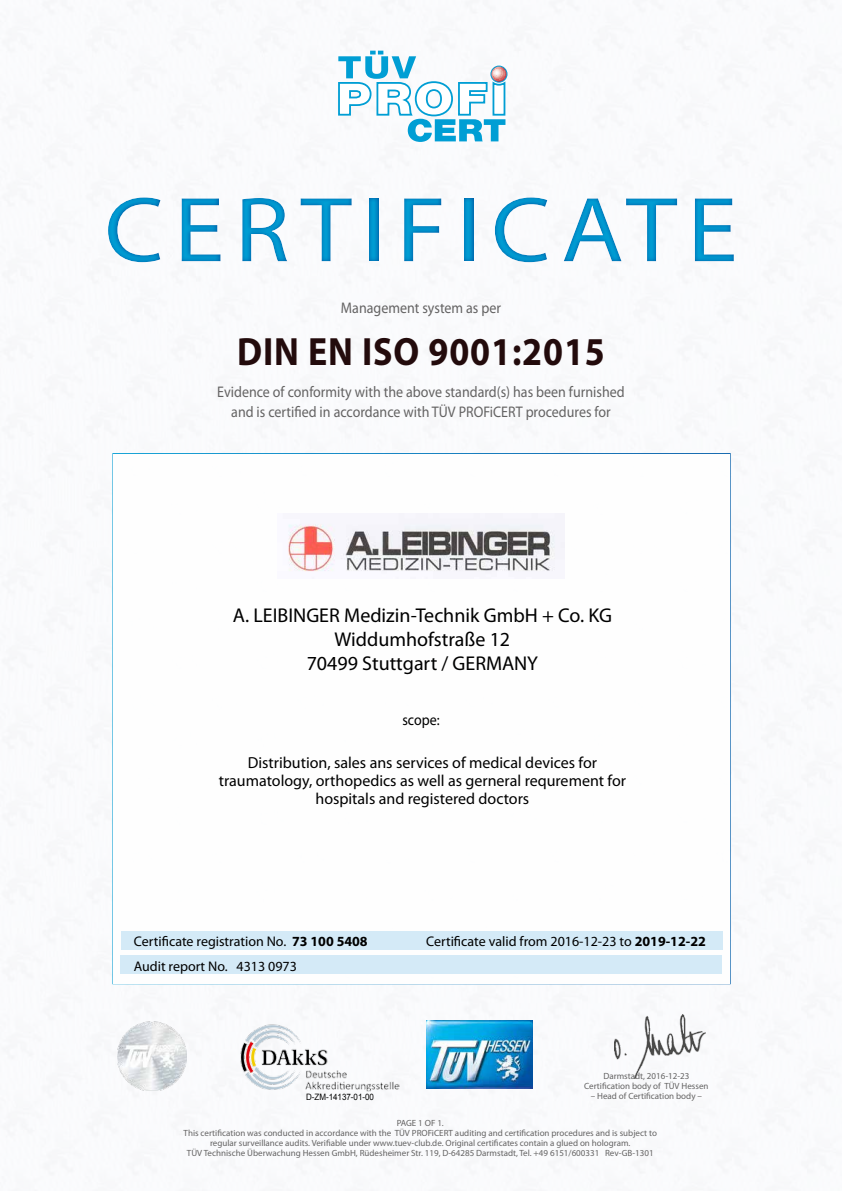
<style>
.page{position:relative;width:842px;height:1191px;background:#fff}
.page>*{position:absolute;margin:0;border:0;box-sizing:border-box;transform-origin:0 0}
.t1{font:93px "Myriad Pro";letter-spacing:.1em;color:#009ed4;scale:1.1 1}
.t2{font:700 39.6px "Myriad Pro";letter-spacing:.025em;color:#230b0c;scale:.91 1}
.t3{font:20px/24px "Myriad Pro";color:#000;text-align:center}
.t4{font:16px/18px "Myriad Pro";color:#000;text-align:center}
.t5{font:15.4px/20px "Myriad Pro";color:#646363;text-align:center;scale:.91 1}
.t6{font:15.4px "Myriad Pro";color:#000;scale:.91 1}
.t7{font:14px/24.6px "Myriad Pro";color:#000}
.t8{font:9px/10px "Myriad Pro";color:#646363;text-align:center}
.t9{font:8.8px "Arial";color:#000;scale:.91 1}
.s1{font-weight:700}
</style>
<div class="page">
<svg style="left:338px;top:51px;width:169px;height:91px"></svg>
<img style="left:241px;top:1024px;width:158px;height:67px">
<img style="left:427px;top:1020px;width:106px;height:69px">
<div style="left:112px;top:453px;width:619px;height:531px;background:#fff;border:2px solid #fff"></div>
<div style="left:120px;top:955px;width:602px;height:19px;background:#d0e8f7"></div>
<div style="left:121px;top:931px;width:601px;height:19px;background:#d0e8f7"></div>
<img style="left:614px;top:1014px;width:92px;height:64px">
<div style="left:0;top:172px;width:842px;height:114px;background:#0061ad;opacity:.75"></div>
<img style="left:117px;top:1021px;width:70px;height:69px">
<img style="left:288px;top:513px;width:276px;height:60px">
<h1 class="t1" style="left:104px;top:173px;width:577px">CERTIFICATE</h1>
<h3 class="t5" style="left:341px;top:298px;width:177px">Management system as per</h3>
<h2 class="t2" style="left:237px;top:326px;width:406px">DIN EN ISO 9001:2015</h2>
<h3 class="t5" style="left:217px;top:381px;width:449px">Evidence of conformity with the above standard(s) has been furnished and is certified in accordance with TÜV PROFiCERT procedures for</h3>
<h3 class="t3" style="left:233px;top:603px;width:380px">A. LEIBINGER Medizin-Technik GmbH + Co. KG<br>Widdumhofstraße 12<br>70499 Stuttgart / GERMANY</h3>
<h3 class="t6" style="left:402px;top:710px;width:42px">scope:</h3>
<h3 class="t4" style="left:219px;top:754px;width:409px">Distribution, sales ans services of medical devices for traumatology, orthopedics as well as gerneral requrement for hospitals and registered doctors</h3>
<h3 class="t7" style="left:134px;top:929px;width:236px">Certificate registration No. <span class="s1">73 100 5408<br></span>Audit report No. 4313 0973</h3>
<h3 class="t7" style="left:426px;top:929px;width:281px">Certificate valid from 2016-12-23 to <span class="s1">2019-12-22</span></h3>
<p class="t8" style="left:584px;top:1071px;width:126px">Darmstadt, 2016-12-23<br>Certification body of TÜV Hessen</p>
<p class="t9" style="left:306px;top:1090px;width:76px">D-ZM-14137-01-00</p>
<p class="t8" style="left:591px;top:1091px;width:113px">– Head of Certification body –</p>
<p class="t8" style="left:184px;top:1118px;width:475px">PAGE 1 OF 1.<br>This certification was conducted in accordance with the TÜV PROFiCERT auditing and certification procedures and is subject to regular surveillance audits. Verifiable under www.tuev-club.de. Original certificates contain a glued on hologram.<br>TÜV Technische Überwachung Hessen GmbH, Rüdesheimer Str. 119, D-64285 Darmstadt, Tel. +49 6151/600331 Rev-GB-1301</p>
</div>
